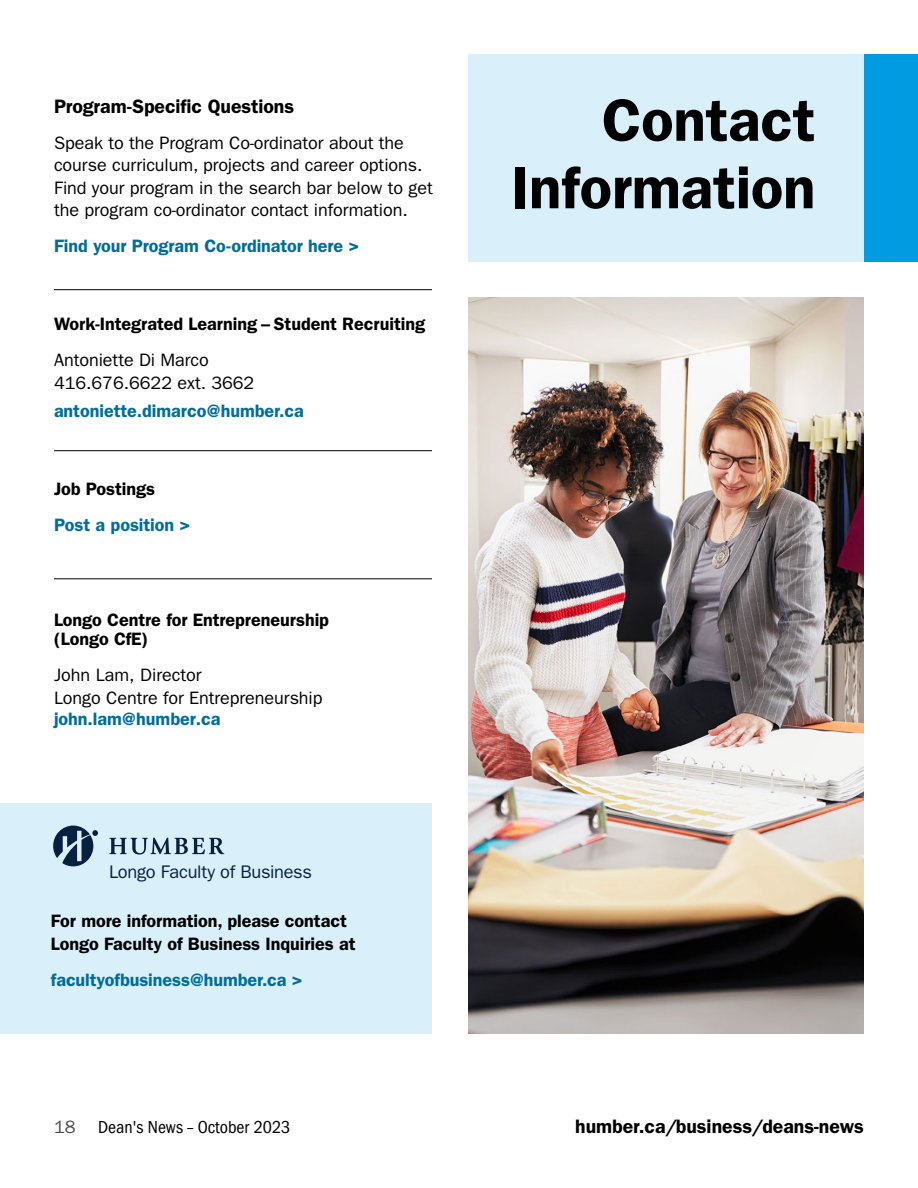
<style>
.page{position:relative;width:918px;height:1188px;background:#fff}
.page>*{position:absolute;margin:0;border:0;box-sizing:border-box;transform-origin:0 0}
.t1{font:600 60px/67.5px "ITC Franklin Gothic Std";letter-spacing:-.005em;color:#000;text-align:right}
.t2{font:600 19.5px "ITC Franklin Gothic Std";color:#000}
.t3{font:18.3px "ITC Franklin Gothic Std";letter-spacing:-.015em;color:#072040}
.t4{font:18px/22.5px "ITC Franklin Gothic Std";letter-spacing:-.005em;color:#000}
.t5{font:600 18px/19.5px "ITC Franklin Gothic Std";letter-spacing:-.005em;color:#000}
.t6{font:600 18px "ITC Franklin Gothic Std";letter-spacing:-.005em;color:#006d9c}
.t7{font:condensed 18px "ITC Franklin Gothic Std";color:#000}
.s1{font-stretch:normal;color:#4d4d4f}
</style>
<div class="page">
<div style="left:468px;top:54px;width:450px;height:207px;background:#d9f0fa"></div>
<div style="left:0;top:803px;width:432px;height:231px;background:#d9f0fa"></div>
<hr style="left:54px;top:579px;width:378px;height:1px;background:#000">
<hr style="left:54px;top:289px;width:378px;height:1px;background:#000">
<svg style="left:109px;top:838px;width:115px;height:17px"></svg>
<svg style="left:53px;top:826px;width:45px;height:40px"></svg>
<hr style="left:54px;top:450px;width:378px;height:1px;background:#000">
<img style="left:468px;top:297px;width:396px;height:736px">
<div style="left:864px;top:54px;width:54px;height:207px;background:#009be0"></div>
<p class="t2" style="left:54px;top:95px;width:242px">Program-Specific Questions</p>
<p class="t4" style="left:54px;top:132px;width:380px">Speak to the Program Co-ordinator about the course curriculum, projects and career options.<br>Find your program in the search bar below to get the program co-ordinator contact information.</p>
<p class="t6" style="left:54px;top:236px;width:307px">Find your Program Co-ordinator here &gt;</p>
<p class="t5" style="left:54px;top:315px;width:373px">Work-Integrated Learning – Student Recruiting</p>
<p class="t4" style="left:54px;top:349px;width:202px">Antoniette Di Marco<br>416.676.6622 ext. 3662</p>
<p class="t6" style="left:54px;top:401px;width:251px">antoniette.dimarco@humber.ca</p>
<p class="t5" style="left:54px;top:480px;width:103px">Job Postings</p>
<p class="t6" style="left:54px;top:515px;width:138px">Post a position &gt;</p>
<p class="t5" style="left:54px;top:610px;width:277px">Longo Centre for Entrepreneurship (Longo CfE)</p>
<p class="t4" style="left:54px;top:663px;width:270px;line-height:23.4px">John Lam, Director<br>Longo Centre for Entrepreneurship</p>
<p class="t6" style="left:54px;top:709px;width:168px">john.lam@humber.ca</p>
<p class="t3" style="left:109px;top:861px;width:205px">Longo Faculty of Business</p>
<p class="t5" style="left:51px;top:910px;width:306px;line-height:22.5px">For more information, please contact<br>Longo Faculty of Business Inquiries at</p>
<p class="t6" style="left:51px;top:969px;width:253px">facultyofbusiness@humber.ca &gt;</p>
<h1 class="t1" style="left:511px;top:87px;width:306px">Contact<br>Information</h1>
<p class="t7" style="left:54px;top:1117px;width:238px"><span class="s1">18</span> Dean's News – October 2023</p>
<p class="t2" style="left:575px;top:1115px;width:290px">humber.ca/business/deans-news</p>
</div>
